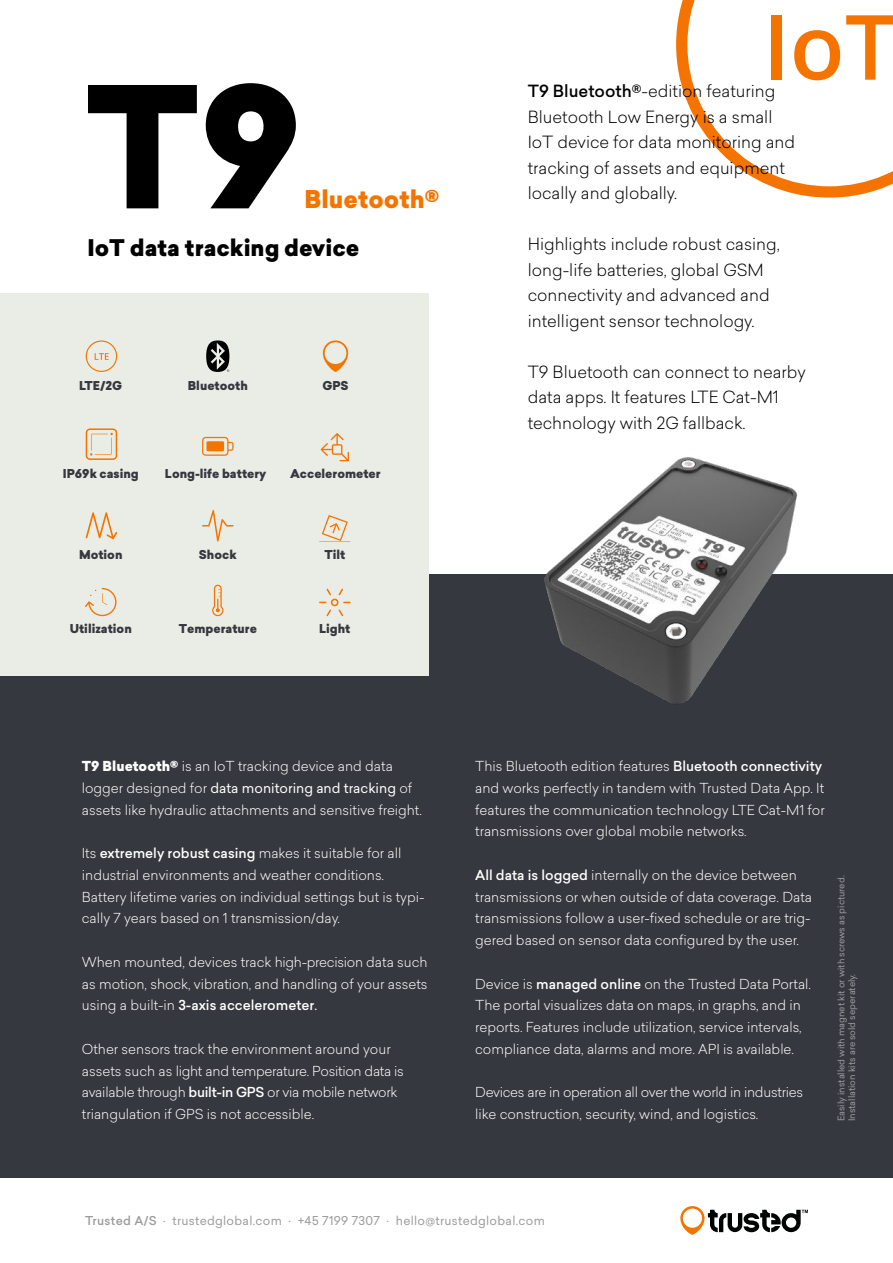
<style>
.page{position:relative;width:893px;height:1263px;background:#fff}
.page>*{position:absolute;margin:0;border:0;box-sizing:border-box;transform-origin:0 0}
.t1{font:900 165px "Sailec";color:#000}
.t2{font:900 24px "Sailec";color:#f47400}
.t3{font:900 22.5px "Sailec";color:#000}
.t4{font:300 16.5px/25.5px "Sailec";color:#000}
.t5{font:300 13.5px/21.8px "Sailec";color:#fff}
.t6{font:300 13.5px/21.8px "Sailec";letter-spacing:-.02em;color:#fff}
.t7{font:900 12px "Sailec";color:#35383e}
.t8{font:12px "Sailec";letter-spacing:.025em;color:#9c9c9e}
.t9{font:9px/10.8px "Sailec";color:#9c9c9e}
.s1{font-weight:500}
.s2{font-weight:900}
.s3{font-weight:400}
</style>
<div class="page">
<div style="left:0;top:574px;width:893px;height:604px;background:#35383e"></div>
<svg style="left:680px;top:1206px;width:128px;height:29px"></svg>
<img style="left:544px;top:457px;width:254px;height:247px">
<svg style="left:676px;top:0;width:217px;height:198px"></svg>
<div style="left:0;top:293px;width:428px;height:383px;background:#eaece6"></div>
<svg style="left:86px;top:428px;width:31px;height:32px"></svg>
<svg style="left:202px;top:437px;width:32px;height:19px"></svg>
<svg style="left:323px;top:340px;width:25px;height:32px"></svg>
<svg style="left:85px;top:588px;width:32px;height:28px"></svg>
<svg style="left:202px;top:510px;width:32px;height:31px"></svg>
<svg style="left:319px;top:515px;width:32px;height:27px"></svg>
<svg style="left:212px;top:585px;width:11px;height:31px"></svg>
<svg style="left:319px;top:589px;width:32px;height:27px"></svg>
<svg style="left:86px;top:512px;width:31px;height:27px"></svg>
<svg style="left:321px;top:433px;width:28px;height:28px"></svg>
<svg style="left:86px;top:340px;width:31px;height:32px"></svg>
<svg style="left:206px;top:340px;width:23px;height:32px"></svg>
<h1 class="t1" style="left:85px;top:78px;width:219px">T9</h1>
<h2 class="t2" style="left:304px;top:189px;width:136px">Bluetooth®</h2>
<h3 class="t3" style="left:87px;top:238px;width:273px">IoT data tracking device</h3>
<p class="t7" style="left:79px;top:380px;width:44px">LTE/2G</p>
<p class="t7" style="left:188px;top:380px;width:62px">Bluetooth</p>
<p class="t7" style="left:322px;top:380px;width:28px">GPS</p>
<p class="t7" style="left:63px;top:468px;width:77px">IP69k casing</p>
<p class="t7" style="left:165px;top:468px;width:103px">Long-life battery</p>
<p class="t7" style="left:290px;top:468px;width:92px">Accelerometer</p>
<p class="t7" style="left:79px;top:550px;width:45px">Motion</p>
<p class="t7" style="left:199px;top:550px;width:39px">Shock</p>
<p class="t7" style="left:324px;top:550px;width:23px">Tilt</p>
<p class="t7" style="left:70px;top:624px;width:64px">Utilization</p>
<p class="t7" style="left:179px;top:624px;width:80px">Temperature</p>
<p class="t7" style="left:319px;top:624px;width:33px">Light</p>
<p class="t4" style="left:528px;top:80px;width:269px"><span class="s1">T9 Bluetooth®</span>-edition featuring<br>Bluetooth Low Energy is a small<br>IoT device for data monitoring and tracking of assets and equipment locally and globally.</p>
<p class="t4" style="left:528px;top:233px;width:254px">Highlights include robust casing, long-life batteries, global GSM connectivity and advanced and intelligent sensor technology.</p>
<p class="t4" style="left:528px;top:361px;width:280px">T9 Bluetooth can connect to nearby data apps. It features LTE Cat-M1 technology with 2G fallback.</p>
<p class="t5" style="left:82px;top:757px;width:342px"><span class="s2">T9 Bluetooth®</span> is an IoT tracking device and data logger designed for <span class="s3">data monitoring and tracking</span> of assets like hydraulic attachments and sensitive freight.</p>
<p class="t5" style="left:82px;top:844px;width:344px">Its <span class="s1">extremely robust casing</span> makes it suitable for all industrial environments and weather conditions.<br>Battery lifetime varies on individual settings but is typi&shy;cally 7 years based on 1 transmission/day.</p>
<p class="t5" style="left:82px;top:952px;width:347px;text-align:justify">When mounted, devices track high-precision data such as motion, shock, vibration, and handling of your assets using a built-in <span class="s1">3-axis accelerometer</span><span class="s3">.</span></p>
<p class="t5" style="left:82px;top:1039px;width:324px">Other sensors track the environment around your assets such as light and temperature. Position data is available through <span class="s1">built-in GPS</span> or via mobile network triangulation if GPS is not accessible.</p>
<p class="t5" style="left:475px;top:757px;width:351px">This Bluetooth edition features <span class="s1">Bluetooth connectivity </span>and works perfectly in tandem with Trusted Data App. It features the communication technology LTE Cat-M1 for transmissions over global mobile networks.</p>
<p class="t5" style="left:475px;top:865px;width:338px"><span class="s1">All data is logged</span> internally on the device between transmissions or when outside of data coverage. Data transmissions follow a user-fixed schedule or are trig&shy;gered based on sensor data configured by the user.</p>
<p class="t5" style="left:475px;top:974px;width:337px">Device is <span class="s1">managed online</span> on the Trusted Data Portal.<br>The portal visualizes data on maps, in graphs, and in reports. Features include utilization, service intervals, compliance data, alarms and more. API is available.</p>
<p class="t6" style="left:475px;top:1083px;width:329px">Devices are in operation all over the world in industries like construction, security, wind, and logistics.</p>
<p class="t9" style="left:837px;top:1121px;width:247px;rotate:-90deg">Easily installed with magnet kit or with screws as pictured.<br>Installation kits are sold seperately.</p>
<p class="t8" style="left:85px;top:1215px;width:461px"><span class="s1">Trusted A/S</span> · trustedglobal.com · +45 7199 7307 · hello@trustedglobal.com</p>
</div>
